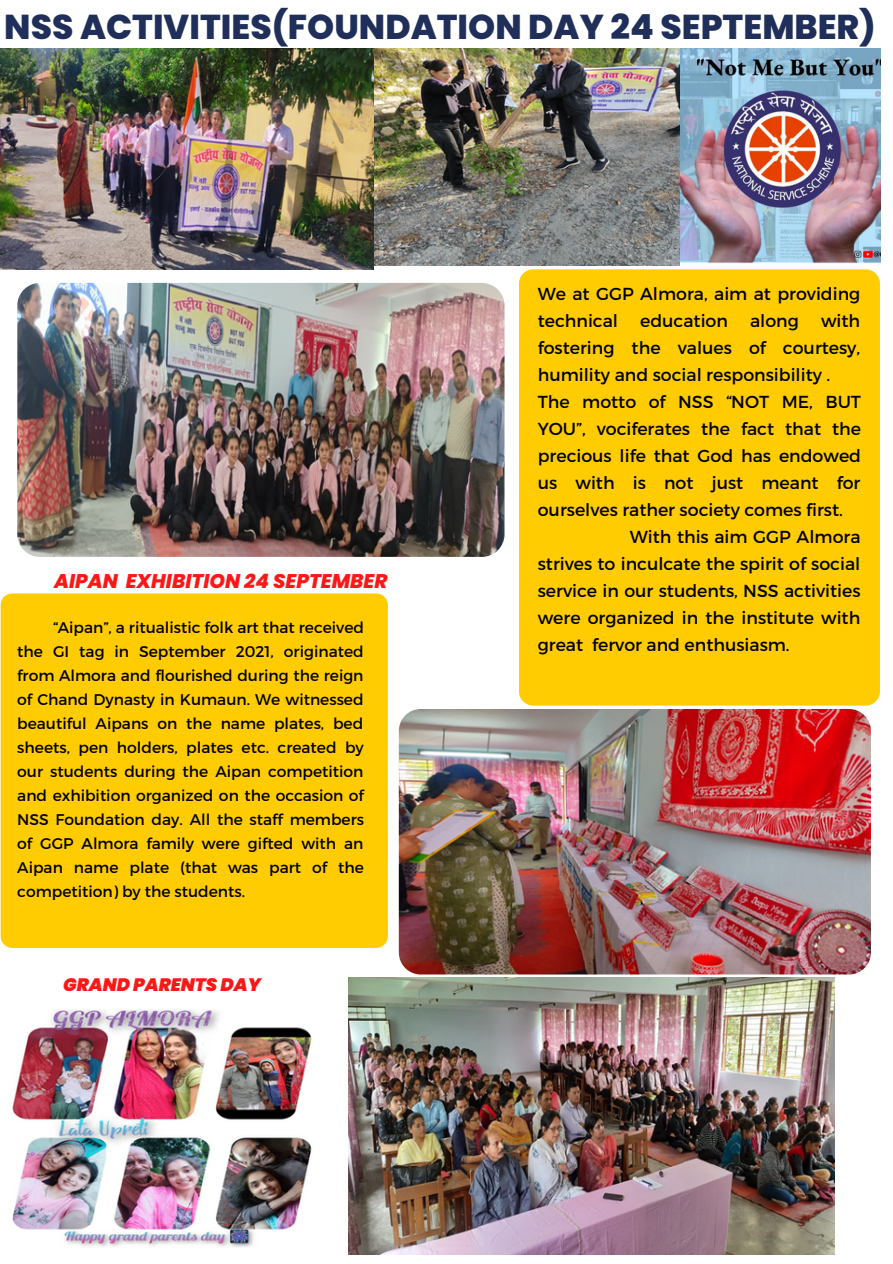
<style>
.page{position:relative;width:893px;height:1264px;background:#fff}
.page>*{position:absolute;margin:0;border:0;box-sizing:border-box;transform-origin:0 0}
.t1{font:800 34.5px "Poppins";color:#202f5a}
.t2{font:italic 800 19.8px "Poppins";color:#ff1616}
.t3{font:italic 900 18px "Poppins";color:#ff1616}
.t4{font:17.4px/27px "Montserrat";color:#000}
.t5{font:15.45px/24px "Montserrat";color:#000;text-align:justify}
</style>
<div class="page">
<div style="left:519px;top:269px;width:360px;height:436px;background:#ffcc01;border-radius:14px"></div>
<img style="left:680px;top:48px;width:200px;height:260px">
<img style="left:373px;top:48px;width:307px;height:217px">
<img style="left:399px;top:709px;width:471px;height:265px;border-radius:22px">
<img style="left:17px;top:283px;width:487px;height:274px;border-radius:23px">
<img style="left:0;top:48px;width:373px;height:222px">
<div style="left:1px;top:593px;width:387px;height:354px;background:#ffcc01;border-radius:12px"></div>
<img style="left:12px;top:1009px;width:300px;height:238px">
<img style="left:349px;top:977px;width:485px;height:277px">
<h1 class="t1" style="left:4px;top:3px;width:872px">NSS ACTIVITIES(FOUNDATION DAY 24 SEPTEMBER)</h1>
<p class="t2" style="left:54px;top:566px;width:335px">AIPAN EXHIBITION 24 SEPTEMBER</p>
<p class="t5" style="left:17px;top:614px;width:348px;text-indent:36px">“Aipan”, a ritualistic folk art that received the GI tag in September 2021, originated from Almora and flourished during the reign of Chand Dynasty in Kumaun. We witnessed beautiful Aipans on the name plates, bed sheets, pen holders, plates etc. created by our students during the Aipan competition and exhibition organized on the occasion of NSS Foundation day. All the staff members of GGP Almora family were gifted with an Aipan name plate (that was part of the competition) by the students.</p>
<p class="t3" style="left:63px;top:971px;width:199px">GRAND PARENTS DAY</p>
<p class="t4" style="left:537px;top:279px;width:324px">We at GGP Almora, aim at providing technical</p>
<p class="t4" style="left:640px;top:306px;width:89px">education</p>
<p class="t4" style="left:750px;top:306px;width:50px">along</p>
<p class="t4" style="left:821px;top:306px;width:41px">with</p>
<p class="t4" style="left:537px;top:333px;width:324px">fostering the values of courtesy,</p>
<p class="t4" style="left:537px;top:360px;width:294px">humility and social responsibility .</p>
<p class="t4" style="left:537px;top:387px;width:325px">The motto of NSS “NOT ME, BUT</p>
<p class="t4" style="left:537px;top:414px;width:325px">YOU”, vociferates the fact that the</p>
<p class="t4" style="left:537px;top:441px;width:325px">precious life that God has endowed</p>
<p class="t4" style="left:537px;top:468px;width:324px">us with is not just meant for</p>
<p class="t4" style="left:537px;top:495px;width:306px">ourselves rather society comes first.</p>
<p class="t4" style="left:629px;top:522px;width:232px">With this aim GGP Almora</p>
<p class="t4" style="left:537px;top:549px;width:324px">strives to inculcate the spirit of social</p>
<p class="t4" style="left:537px;top:576px;width:324px">service in our students, NSS activities</p>
<p class="t4" style="left:537px;top:603px;width:324px">were organized in the institute with</p>
<p class="t4" style="left:537px;top:630px;width:253px">great fervor and enthusiasm.</p>
</div>
